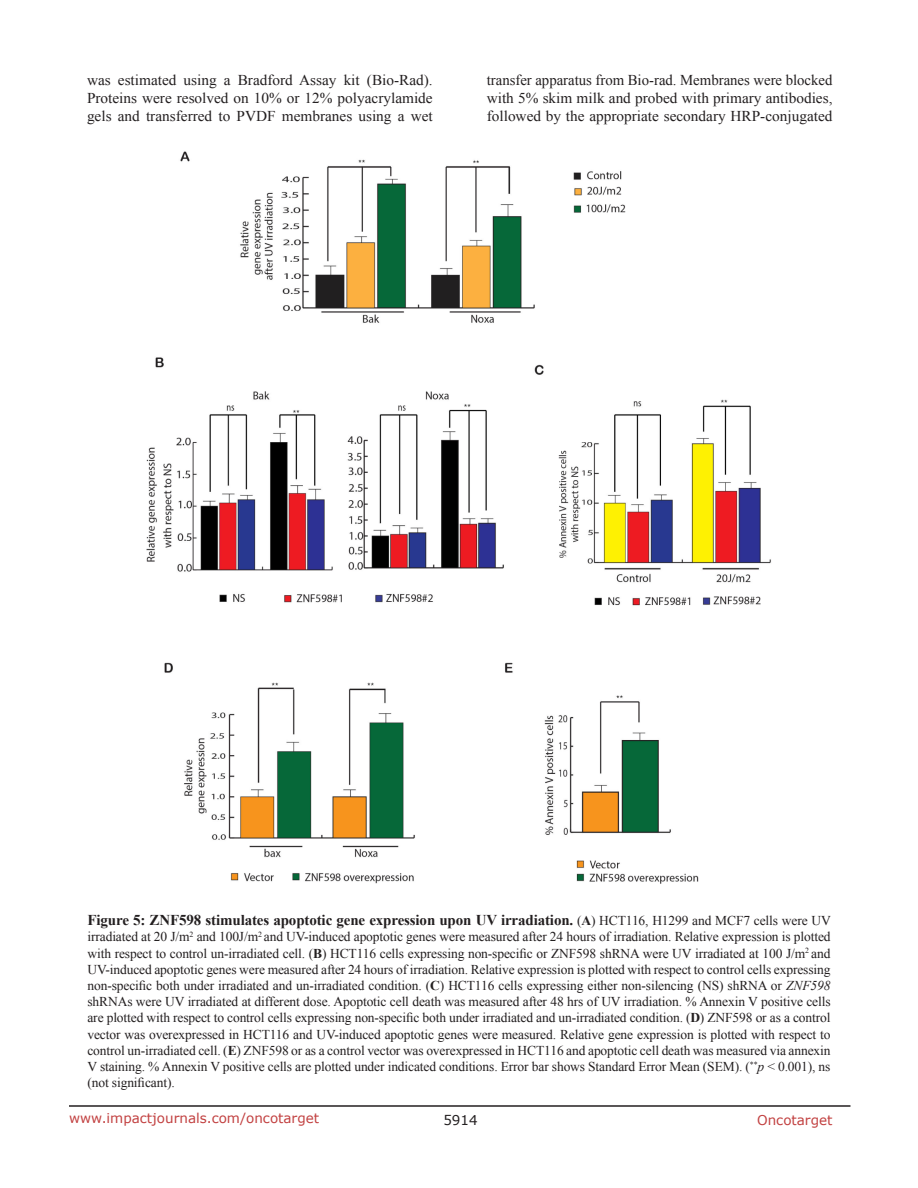
<style>
.page{position:relative;width:918px;height:1188px;background:#fff}
.page>*{position:absolute;margin:0;border:0;box-sizing:border-box;transform-origin:0 0}
.BodyText{font:15px/18px "Times New Roman";color:#231f20;text-align:justify}
.Figuretrx{font:700 15px "Times New Roman";letter-spacing:-.01em;color:#231f20}
.Figuretrx-2{font:13.5px/16.2px "Times New Roman";letter-spacing:-.01em;color:#231f20;text-align:justify}
.t1{font:13.5px "Verdana";color:#c24141}
.t2{font:13.5px "Verdana";color:#231f20}
.s1{font-weight:400;font-size:13.5px}
.s2{font-size:13.5px}
.s3{font-weight:700}
.s4{font-style:italic}
</style>
<div class="page">
<hr style="left:69px;top:1105px;width:781px;height:2px;background:#231f20">
<img style="left:147px;top:151px;width:624px;height:733px">
<p class="BodyText" style="left:87px;top:71px;width:347px">was estimated using a Bradford Assay kit (Bio-Rad).<br>Proteins were resolved on 10% or 12% polyacrylamide gels and transferred to PVDF membranes using a wet</p>
<p class="BodyText" style="left:487px;top:71px;width:347px">transfer apparatus from Bio-rad. Membranes were blocked with 5% skim milk and probed with primary antibodies, followed by the appropriate secondary HRP-conjugated</p>
<p class="Figuretrx" style="left:87px;top:910px;width:745px">Figure 5: ZNF598 stimulates apoptotic gene expression upon UV irradiation. <span class="s1">(</span><span class="s2">A</span><span class="s1">) HCT116, H1299 and MCF7 cells were UV</span></p>
<p class="Figuretrx-2" style="left:87px;top:929px;width:745px">irradiated at 20 J/m<sup>2</sup> and 100J/m<sup>2</sup> and UV-induced apoptotic genes were measured after 24 hours of irradiation. Relative expression is plotted with respect to control un-irradiated cell. (<span class="s3">B</span>) HCT116 cells expressing non-specific or ZNF598 shRNA were UV irradiated at 100 J/m<sup>2</sup> and UV-induced apoptotic genes were measured after 24 hours of irradiation. Relative expression is plotted with respect to control cells expressing non-specific both under irradiated and un-irradiated condition. (<span class="s3">C</span>) HCT116 cells expressing either non-silencing (NS) shRNA or <span class="s4">ZNF598 </span>shRNAs were UV irradiated at different dose. Apoptotic cell death was measured after 48 hrs of UV irradiation. % Annexin V positive cells are plotted with respect to control cells expressing non-specific both under irradiated and un-irradiated condition. (<span class="s3">D</span>) ZNF598 or as a control vector was overexpressed in HCT116 and UV-induced apoptotic genes were measured. Relative gene expression is plotted with respect to control un-irradiated cell. (<span class="s3">E</span>) ZNF598 or as a control vector was overexpressed in HCT116 and apoptotic cell death was measured via annexin V staining. % Annexin V positive cells are plotted under indicated conditions. Error bar shows Standard Error Mean (SEM). (<sup>**</sup><span class="s4">p</span> &lt; 0.001), ns (not significant).</p>
<p class="t1" style="left:69px;top:1109px;width:252px">www.impactjournals.com/oncotarget</p>
<p class="t2" style="left:443px;top:1111px;width:36px">5914</p>
<p class="t1" style="left:757px;top:1111px;width:77px">Oncotarget</p>
</div>
